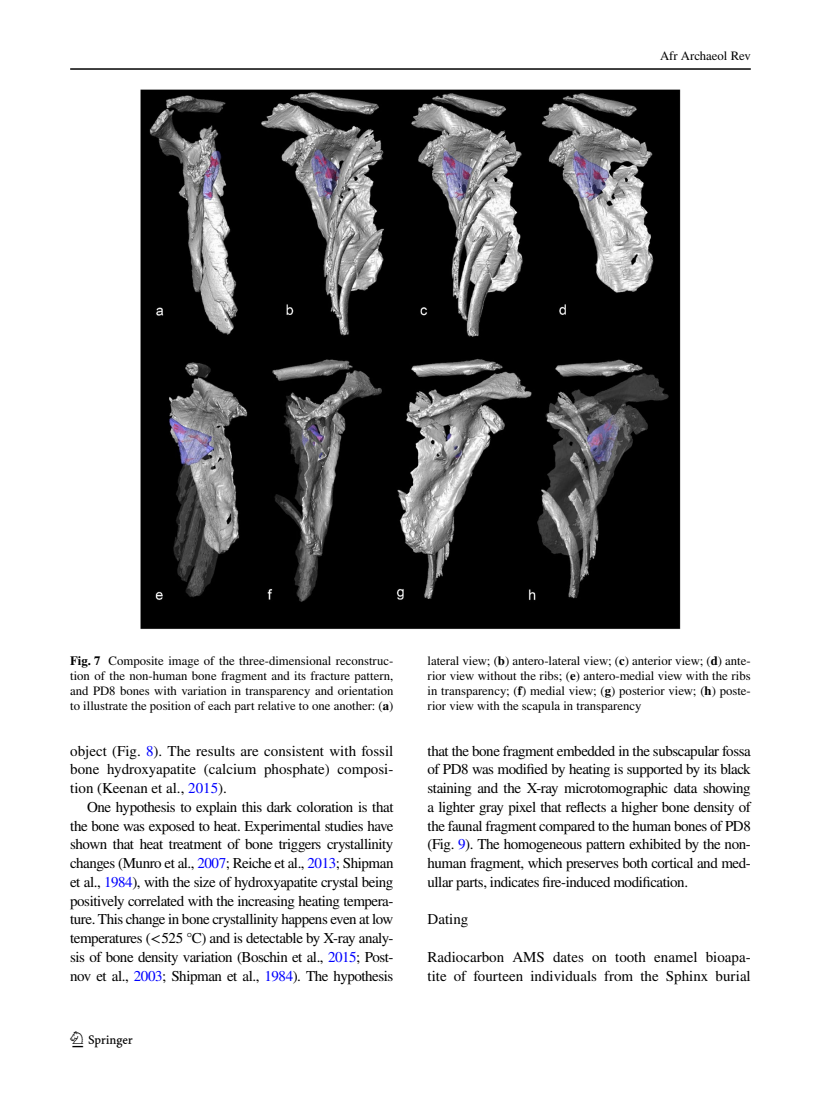
<style>
.page{position:relative;width:821px;height:1106px;background:#fff}
.page>*{position:absolute;margin:0;border:0;box-sizing:border-box;transform-origin:0 0}
.t1{font:22.5px "Springnew Regular 2";color:#000}
.t2{font:15px/18.8px "STIX";color:#000;text-align:justify}
.t3{font:12.75px/15px "STIX";color:#000;text-align:justify}
.s1{font-weight:700}
.s2{color:#00f}
</style>
<div class="page">
<hr style="left:70px;top:68px;width:680px;height:2px;background:#000">
<img style="left:140px;top:89px;width:540px;height:540px">
<p class="t3" style="left:660px;top:49px;width:92px">Afr Archaeol Rev</p>
<p class="t3" style="left:70px;top:654px;width:325px"><span class="s1">Fig. 7</span> Composite image of the three-dimensional reconstruc&shy;tion of the non-human bone fragment and its fracture pattern, and PD8 bones with variation in transparency and orientation to illustrate the position of each part relative to one another: (<span class="s1">a</span>)</p>
<p class="t3" style="left:427px;top:654px;width:325px">lateral view; (<span class="s1">b</span>) antero-lateral view; (<span class="s1">c</span>) anterior view; (<span class="s1">d</span>) ante&shy;rior view without the ribs; (<span class="s1">e</span>) antero-medial view with the ribs in transparency; (<span class="s1">f</span>) medial view; (<span class="s1">g</span>) posterior view; (<span class="s1">h</span>) poste&shy;rior view with the scapula in transparency</p>
<p class="t2" style="left:70px;top:742px;width:325px">object (Fig. <span class="s2">8</span>). The results are consistent with fossil bone hydroxyapatite (calcium phosphate) composi&shy;tion (Keenan et al., <span class="s2">2015</span>).</p>
<p class="t2" style="left:70px;top:798px;width:325px;text-indent:17px">One hypothesis to explain this dark coloration is that the bone was exposed to heat. Experimental studies have shown that heat treatment of bone triggers crystallinity changes (Munro et al., <span class="s2">2007</span>; Reiche et al., <span class="s2">2013</span>; Shipman et al., <span class="s2">1984</span>), with the size of hydroxyapatite crystal being positively correlated with the increasing heating tempera&shy;ture. This change in bone crystallinity happens even at low temperatures (&lt;525 °C) and is detectable by X-ray analy&shy;sis of bone density variation (Boschin et al., <span class="s2">2015</span>; Post&shy;nov et al., <span class="s2">2003</span>; Shipman et al., <span class="s2">1984</span>). The hypothesis</p>
<h1 class="t1" style="left:72px;top:1031px;width:62px">1 3</h1>
<p class="t2" style="left:427px;top:742px;width:325px">that the bone fragment embedded in the subscapular fossa of PD8 was modified by heating is supported by its black staining and the X-ray microtomographic data showing a lighter gray pixel that reflects a higher bone density of the faunal fragment compared to the human bones of PD8 (Fig. <span class="s2">9</span>). The homogeneous pattern exhibited by the non&shy;human fragment, which preserves both cortical and med&shy;ullar parts, indicates fire-induced modification.</p>
<p class="t2" style="left:427px;top:911px;width:42px">Dating</p>
<p class="t2" style="left:427px;top:948px;width:325px">Radiocarbon AMS dates on tooth enamel bioapa&shy;tite of fourteen individuals from the Sphinx burial</p>
</div>
